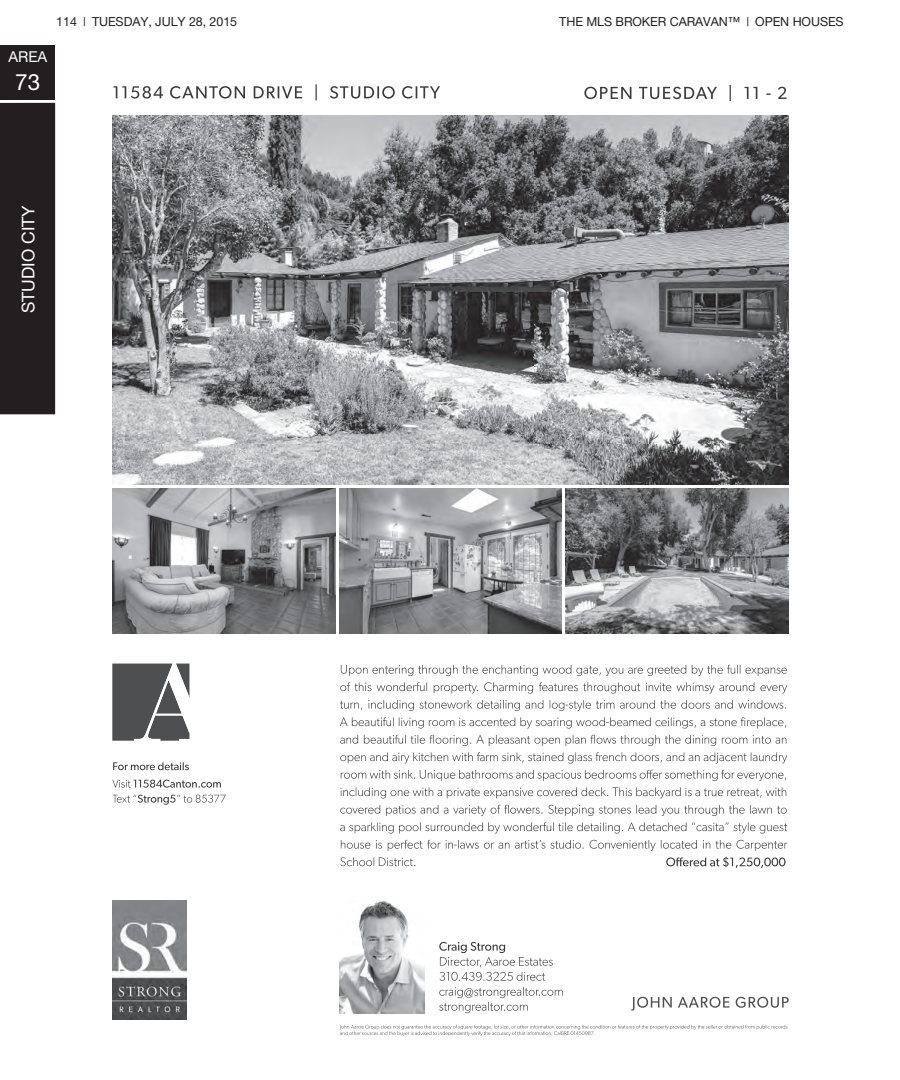
<style>
.page{position:relative;width:900px;height:1080px;background:#fff}
.page>*{position:absolute;margin:0;border:0;box-sizing:border-box;transform-origin:0 0}
.t1{font:22.5px "Helvetica Neue";color:#fff}
.t2{font:17.5px "Helvetica Neue";color:#fff}
.t3{font:15px "Helvetica Neue";color:#fff}
.t4{font:12.5px "Helvetica Neue";letter-spacing:-.005em;color:#231f20}
</style>
<div class="page">
<div style="left:0;top:45px;width:55px;height:54px;background:#231f20"></div>
<div style="left:0;top:103px;width:55px;height:311px;background:#231f20"></div>
<svg style="left:584px;top:85px;width:203px;height:16px"></svg>
<svg style="left:439px;top:942px;width:114px;height:39px"></svg>
<svg style="left:439px;top:987px;width:124px;height:26px"></svg>
<svg style="left:341px;top:665px;width:446px;height:11px"></svg>
<svg style="left:340px;top:682px;width:447px;height:12px"></svg>
<svg style="left:340px;top:700px;width:446px;height:11px"></svg>
<svg style="left:340px;top:717px;width:446px;height:12px"></svg>
<svg style="left:340px;top:735px;width:446px;height:11px"></svg>
<svg style="left:340px;top:752px;width:447px;height:12px"></svg>
<svg style="left:341px;top:770px;width:445px;height:11px"></svg>
<svg style="left:341px;top:787px;width:445px;height:12px"></svg>
<svg style="left:340px;top:805px;width:447px;height:11px"></svg>
<svg style="left:340px;top:822px;width:447px;height:12px"></svg>
<svg style="left:341px;top:840px;width:446px;height:11px"></svg>
<svg style="left:340px;top:857px;width:75px;height:9px"></svg>
<svg style="left:112px;top:664px;width:77px;height:77px;background:#6b6c6d"></svg>
<svg style="left:340px;top:1025px;width:447px;height:11px"></svg>
<img style="left:340px;top:901px;width:85px;height:113px">
<svg style="left:113px;top:84px;width:327px;height:16px"></svg>
<svg style="left:631px;top:997px;width:41px;height:14px"></svg>
<svg style="left:678px;top:997px;width:51px;height:11px"></svg>
<svg style="left:736px;top:997px;width:53px;height:11px"></svg>
<svg style="left:113px;top:762px;width:76px;height:8px"></svg>
<svg style="left:112px;top:780px;width:109px;height:8px"></svg>
<svg style="left:112px;top:795px;width:114px;height:10px"></svg>
<img style="left:112px;top:901px;width:75px;height:119px">
<svg style="left:666px;top:857px;width:120px;height:11px"></svg>
<img style="left:112px;top:116px;width:677px;height:517px">
<hr style="left:112px;top:485px;width:677px;height:3px;background:#fff">
<hr style="left:562px;top:485px;width:3px;height:148px;background:#fff">
<hr style="left:336px;top:485px;width:3px;height:148px;background:#fff">
<p class="t3" style="left:8px;top:48px;width:40px">AREA</p>
<h1 class="t1" style="left:15px;top:68px;width:27px">73</h1>
<p class="t4" style="left:56px;top:14px;width:183px">114 | TUESDAY, JULY 28, 2015</p>
<p class="t4" style="left:559px;top:14px;width:286px">THE MLS BROKER CARAVAN™ | OPEN HOUSES</p>
<h2 class="t2" style="left:18px;top:313px;width:109px;rotate:-90deg">STUDIO CITY</h2>
</div>
